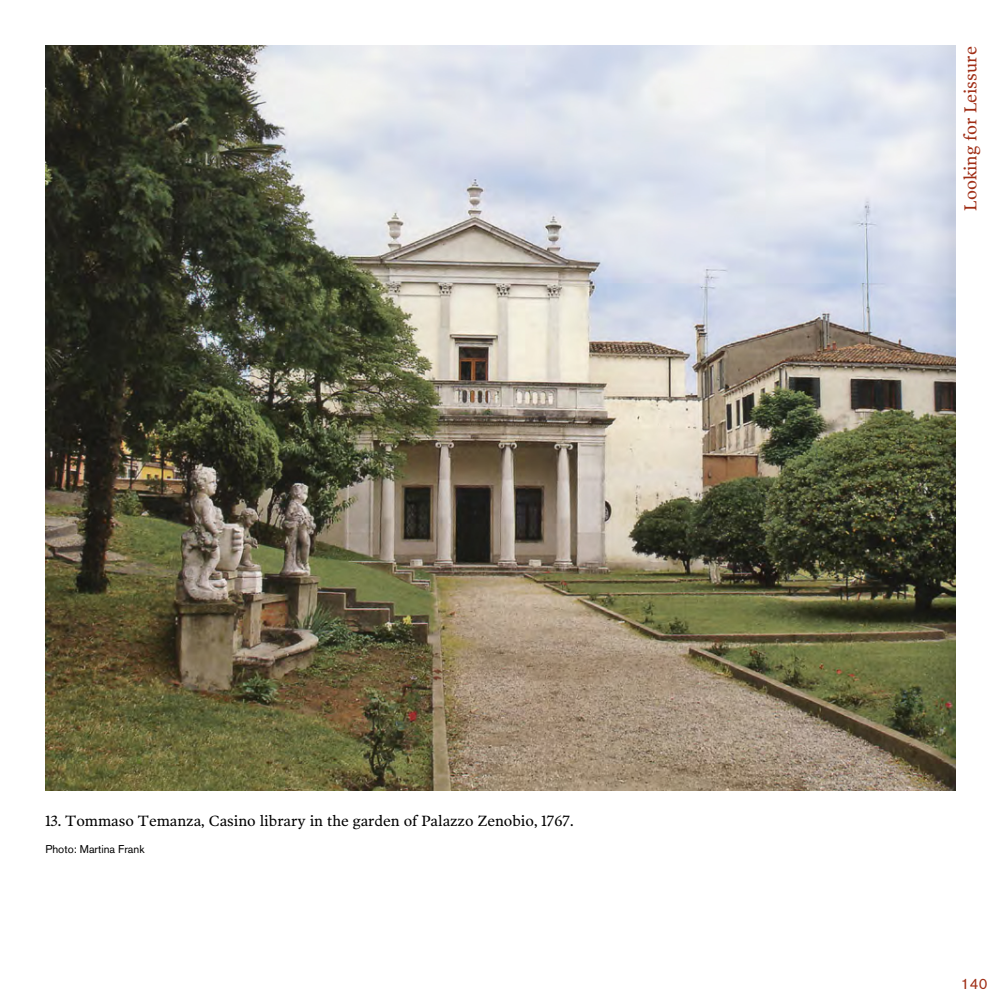
<style>
.page{position:relative;width:1000px;height:1000px;background:#fff}
.page>*{position:absolute;margin:0;border:0;box-sizing:border-box;transform-origin:0 0}
.t1{font:17.5px "Poynter CE Text Two L";color:#a02e16}
.t2{font:15px "Poynter CE Text Two L";color:#000}
.t3{font:15px "Akzidenz Grotesk Pro";color:#a02e16}
.t4{font:11.25px "Akzidenz Grotesk Pro";color:#000}
</style>
<div class="page">
<img style="left:45px;top:45px;width:910px;height:745px">
<p class="t2" style="left:45px;top:811px;width:530px">13. Tommaso Temanza, Casino library in the garden of Palazzo Zenobio, 1767.</p>
<p class="t4" style="left:45px;top:842px;width:101px">Photo: Martina Frank</p>
<p class="t1" style="left:959px;top:211px;width:166px;rotate:-90deg">Looking for Leissure</p>
<p class="t3" style="left:961px;top:974px;width:28px">140</p>
</div>
